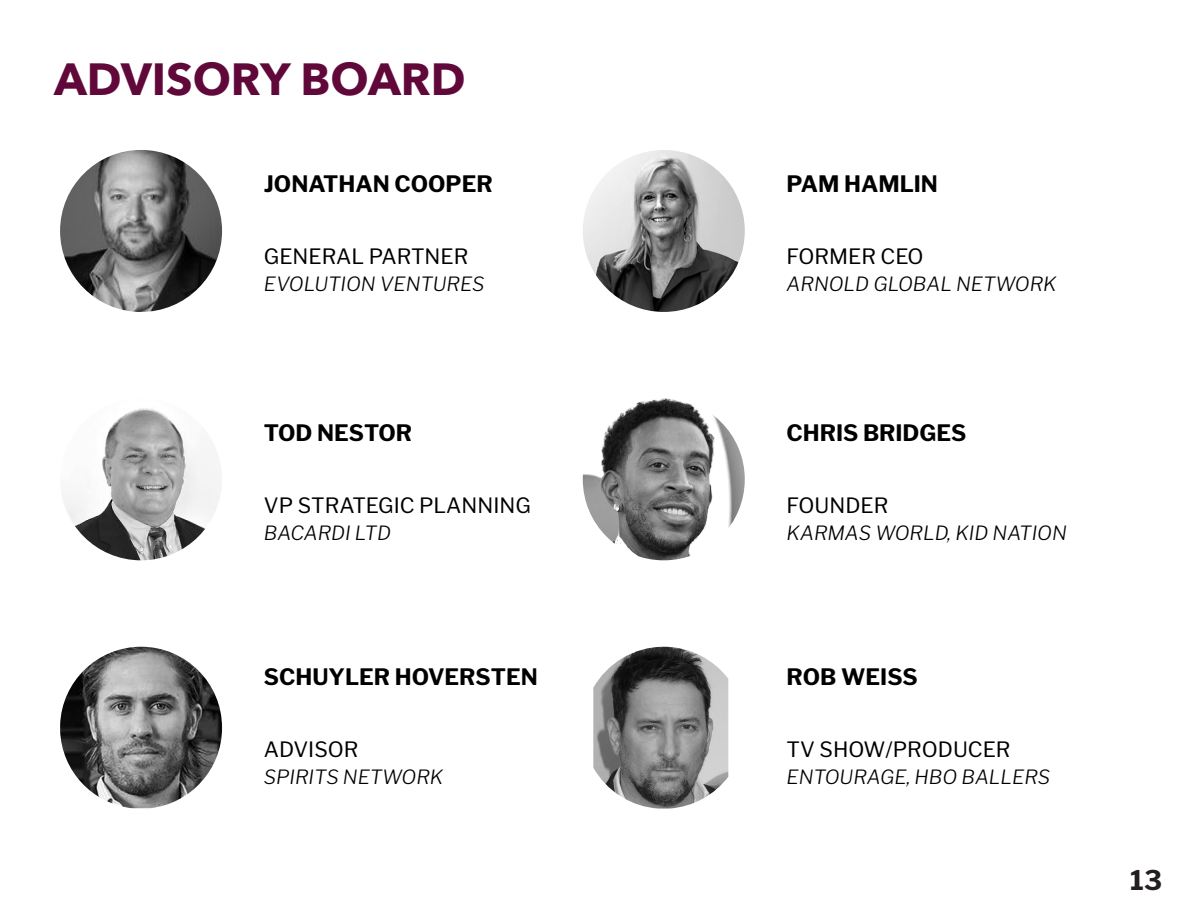
<style>
.page{position:relative;width:1188px;height:918px;background:#fff}
.page>*{position:absolute;margin:0;border:0;box-sizing:border-box;transform-origin:0 0}
.t1{font:700 45px "Avenir Next";color:#600839}
.t2{font:700 27px "Libre Franklin";color:#231f20}
.t3{font:700 22.5px "Libre Franklin";color:#000}
.t4{font:21px "Libre Franklin";color:#000}
.t5{font:italic 300 19.5px "Libre Franklin";color:#000}
</style>
<div class="page">
<img style="left:60px;top:150px;width:162px;height:162px;border-radius:81px">
<img style="left:60px;top:398px;width:162px;height:162px;border-radius:81px">
<img style="left:583px;top:150px;width:162px;height:162px;border-radius:81px">
<img style="left:583px;top:398px;width:162px;height:162px;border-radius:81px">
<img style="left:60px;top:647px;width:162px;height:161px">
<img style="left:593px;top:647px;width:135px;height:162px">
<p class="t1" style="left:54px;top:40px;width:413px">ADVISORY BOARD</p>
<p class="t3" style="left:264px;top:171px;width:230px">JONATHAN COOPER</p>
<p class="t3" style="left:787px;top:171px;width:153px">PAM HAMLIN</p>
<p class="t4" style="left:264px;top:244px;width:206px">GENERAL PARTNER</p>
<p class="t5" style="left:264px;top:272px;width:222px">EVOLUTION VENTURES</p>
<p class="t4" style="left:787px;top:244px;width:139px">FORMER CEO</p>
<p class="t5" style="left:787px;top:272px;width:271px">ARNOLD GLOBAL NETWORK</p>
<p class="t3" style="left:264px;top:419px;width:150px">TOD NESTOR</p>
<p class="t3" style="left:787px;top:419px;width:181px">CHRIS BRIDGES</p>
<p class="t4" style="left:264px;top:492px;width:268px">VP STRATEGIC PLANNING</p>
<p class="t5" style="left:264px;top:521px;width:129px">BACARDI LTD</p>
<p class="t4" style="left:787px;top:492px;width:103px">FOUNDER</p>
<p class="t5" style="left:787px;top:521px;width:282px">KARMAS WORLD, KID NATION</p>
<p class="t3" style="left:264px;top:663px;width:275px">SCHUYLER HOVERSTEN</p>
<p class="t3" style="left:787px;top:663px;width:133px">ROB WEISS</p>
<p class="t4" style="left:264px;top:736px;width:96px">ADVISOR</p>
<p class="t5" style="left:264px;top:765px;width:181px">SPIRITS NETWORK</p>
<p class="t4" style="left:787px;top:736px;width:225px">TV SHOW/PRODUCER</p>
<p class="t5" style="left:787px;top:765px;width:265px">ENTOURAGE, HBO BALLERS</p>
<h2 class="t2" style="left:1130px;top:864px;width:33px">13</h2>
</div>
